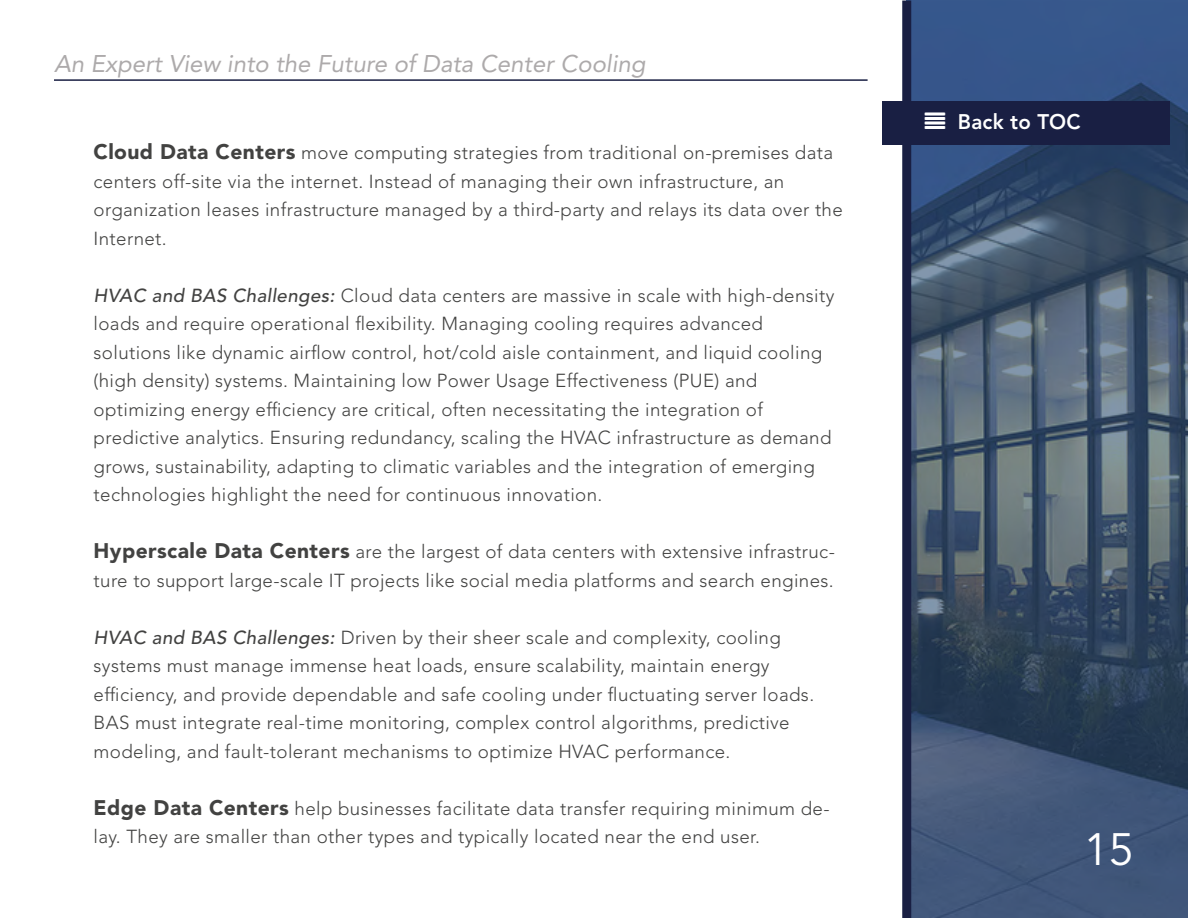
<style>
.page{position:relative;width:1188px;height:918px;background:#fff}
.page>*{position:absolute;margin:0;border:0;box-sizing:border-box;transform-origin:0 0}
.t1{font:45px "Avenir LT Std";color:#fff}
.t2{font:italic 24px "Avenir LT Std";color:#adaaab}
.t3{font:800 21px "Avenir LT Std";letter-spacing:.01em;color:#fff}
.t4{font:300 18.75px/28.5px "Avenir LT Std";letter-spacing:.02em;color:#424241}
.s1{font-weight:900;font-size:21px}
.s2{font-weight:500;font-style:italic}
</style>
<div class="page">
<svg style="left:907px;top:0;width:281px;height:918px;background:#405570"></svg>
<div style="left:902px;top:1px;width:9px;height:917px;background:#191f43"></div>
<hr style="left:54px;top:79px;width:814px;height:2px;background:#191f43">
<div style="left:883px;top:101px;width:287px;height:43px;background:#191f43"></div>
<p class="t2" style="left:54px;top:50px;width:593px">An Expert View into the Future of Data Center Cooling</p>
<p class="t4" style="left:94px;top:139px;width:751px"><span class="s1">Cloud Data Centers</span> move computing strategies from traditional on-premises data centers off-site via the internet. Instead of managing their own infrastructure, an organization leases infrastructure managed by a third-party and relays its data over the Internet.</p>
<p class="t4" style="left:94px;top:281px;width:742px"><span class="s2">HVAC and BAS Challenges:</span> Cloud data centers are massive in scale with high-density loads and require operational flexibility. Managing cooling requires advanced solutions like dynamic airflow control, hot/cold aisle containment, and liquid cooling (high density) systems. Maintaining low Power Usage Effectiveness (PUE) and optimizing energy efficiency are critical, often necessitating the integration of predictive analytics. Ensuring redundancy, scaling the HVAC infrastructure as demand grows, sustainability, adapting to climatic variables and the integration of emerging technologies highlight the need for continuous innovation.</p>
<p class="t4" style="left:94px;top:538px;width:743px"><span class="s1">Hyperscale Data Centers</span> are the largest of data centers with extensive infrastruc&shy;ture to support large-scale IT projects like social media platforms and search engines.</p>
<p class="t4" style="left:94px;top:623px;width:722px"><span class="s2">HVAC and BAS Challenges:</span> Driven by their sheer scale and complexity, cooling systems must manage immense heat loads, ensure scalability, maintain energy efficiency, and provide dependable and safe cooling under fluctuating server loads.<br>BAS must integrate real-time monitoring, complex control algorithms, predictive modeling, and fault-tolerant mechanisms to optimize HVAC performance.</p>
<p class="t4" style="left:94px;top:794px;width:738px"><span class="s1">Edge Data Centers</span> help businesses facilitate data transfer requiring minimum de&shy;lay. They are smaller than other types and typically located near the end user.</p>
<p class="t3" style="left:958px;top:110px;width:124px">Back to TOC</p>
<h1 class="t1" style="left:1084px;top:824px;width:52px">15</h1>
</div>
